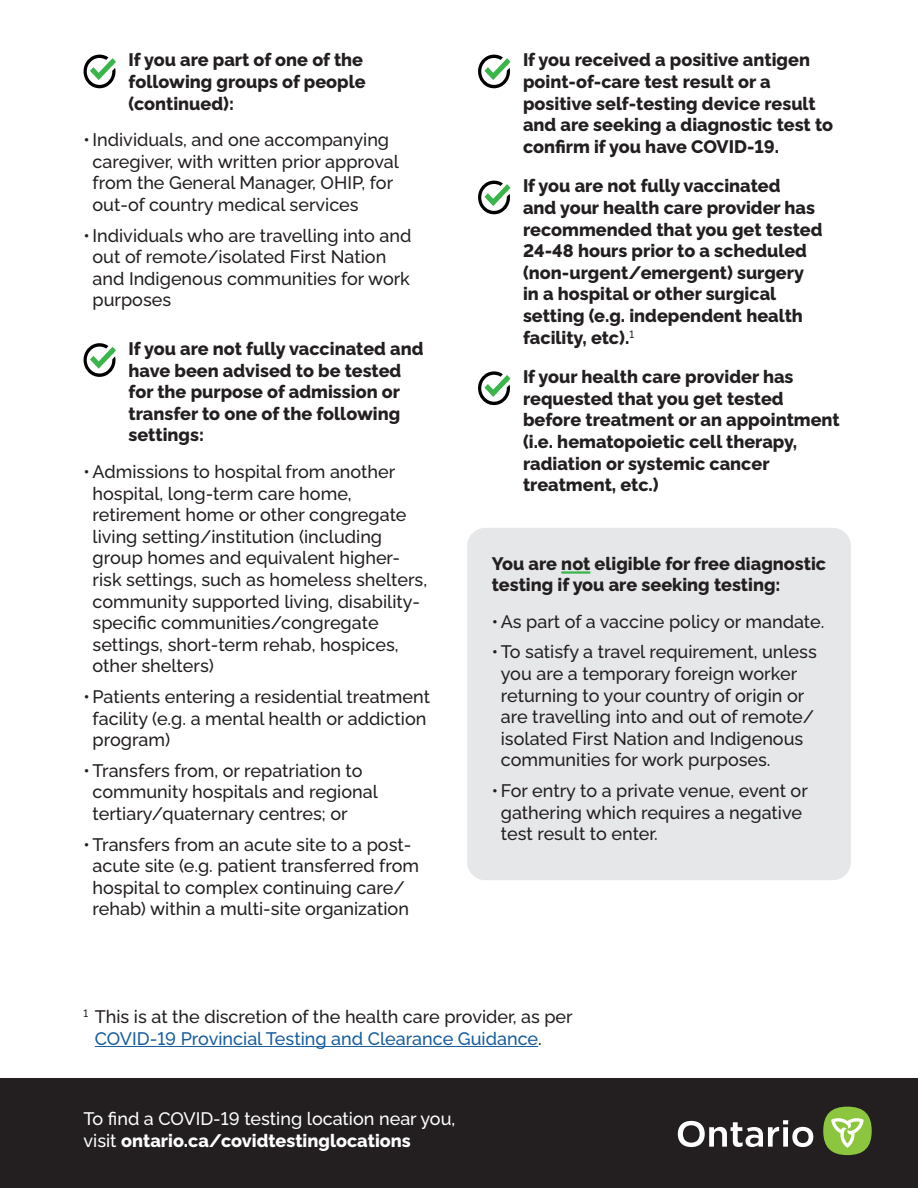
<style>
.page{position:relative;width:918px;height:1188px;background:#fff}
.page>*{position:absolute;margin:0;border:0;box-sizing:border-box;transform-origin:0 0}
.t1{font:500 18px/21.6px "Raleway";color:#231f20}
.Heading_3{font:800 18px/21.6px "Raleway";color:#231f20}
.t2{font:500 18px/21.6px "Raleway";color:#fff}
.s1{color:#175d9e}
.s2{font-weight:800}
</style>
<div class="page">
<div style="left:0;top:1078px;width:918px;height:110px;background:#231f20"></div>
<div style="left:467px;top:528px;width:384px;height:352px;background:#e6e7e9;border-radius:18px"></div>
<svg style="left:84px;top:55px;width:32px;height:33px"></svg>
<svg style="left:84px;top:343px;width:32px;height:34px"></svg>
<svg style="left:478px;top:55px;width:33px;height:33px"></svg>
<svg style="left:478px;top:181px;width:33px;height:33px"></svg>
<svg style="left:478px;top:371px;width:33px;height:34px"></svg>
<hr style="left:561px;top:571px;width:29px;height:3px;background:#39b54a">
<hr style="left:95px;top:1046px;width:443px;height:1px;background:#175d9e">
<div style="left:823px;top:1107px;width:49px;height:48px;background:#8bc63e;border-radius:50%"></div>
<svg style="left:831px;top:1118px;width:33px;height:30px"></svg>
<svg style="left:678px;top:1120px;width:135px;height:27px"></svg>
<h3 class="Heading_3" style="left:129px;top:48px;width:239px">If you are part of one of the following groups of people (continued):</h3>
<p class="t1" style="left:93px;top:127px;width:308px;text-indent:-9px">•Individuals, and one accompanying caregiver, with written prior approval from the General Manager, OHIP, for out-of country medical services</p>
<p class="t1" style="left:93px;top:223px;width:320px;text-indent:-9px">•Individuals who are travelling into and out of remote/isolated First Nation and Indigenous communities for work purposes</p>
<h3 class="Heading_3" style="left:129px;top:336px;width:296px">If you are not fully vaccinated and have been advised to be tested for the purpose of admission or transfer to one of the following settings:</h3>
<p class="t1" style="left:93px;top:459px;width:336px;text-indent:-9px">•Admissions to hospital from another hospital, long-term care home, retirement home or other congregate living setting/institution (including group homes and equivalent higher&shy;risk settings, such as homeless shelters, community supported living, disability&shy;specific communities/congregate settings, short-term rehab, hospices, other shelters)</p>
<p class="t1" style="left:93px;top:684px;width:339px;text-indent:-9px">•Patients entering a residential treatment facility (e.g. a mental health or addiction program)</p>
<p class="t1" style="left:93px;top:758px;width:287px;text-indent:-9px">•Transfers from, or repatriation to community hospitals and regional tertiary/quaternary centres; or</p>
<p class="t1" style="left:84px;top:832px;width:337px;text-align:center">•Transfers from an acute site to a post&shy;acute site (e.g. patient transferred from hospital to complex continuing care/ rehab) within a multi-site organization</p>
<h3 class="Heading_3" style="left:523px;top:48px;width:312px">If you received a positive antigen point-of-care test result or a positive self-testing device result and are seeking a diagnostic test to confirm if you have COVID-19.</h3>
<h3 class="Heading_3" style="left:523px;top:174px;width:301px">If you are not fully vaccinated<br>and your health care provider has recommended that you get tested<br>24-48 hours prior to a scheduled (non-urgent/emergent) surgery in a hospital or other surgical setting (e.g. independent health facility, etc).<sup>1</sup></h3>
<h3 class="Heading_3" style="left:523px;top:364px;width:318px">If your health care provider has requested that you get tested before treatment or an appointment (i.e. hematopoietic cell therapy, radiation or systemic cancer treatment, etc.)</h3>
<h3 class="Heading_3" style="left:492px;top:551px;width:336px">You are not eligible for free diagnostic testing if you are seeking testing:</h3>
<p class="t1" style="left:492px;top:609px;width:334px">•As part of a vaccine policy or mandate.</p>
<p class="t1" style="left:501px;top:639px;width:317px;text-indent:-9px">•To satisfy a travel requirement, unless you are a temporary foreign worker returning to your country of origin or are travelling into and out of remote/ isolated First Nation and Indigenous communities for work purposes.</p>
<p class="t1" style="left:501px;top:778px;width:309px;text-indent:-9px">•For entry to a private venue, event or gathering which requires a negative test result to enter.</p>
<p class="t1" style="left:95px;top:1004px;width:479px;text-indent:-11px"><sup>1</sup> This is at the discretion of the health care provider, as per<br><span class="s1">COVID-19 Provincial Testing and Clearance Guidance</span>.</p>
<p class="t2" style="left:84px;top:1106px;width:373px">To find a COVID-19 testing location near you, visit <span class="s2">ontario.ca/covidtestinglocations</span></p>
</div>
